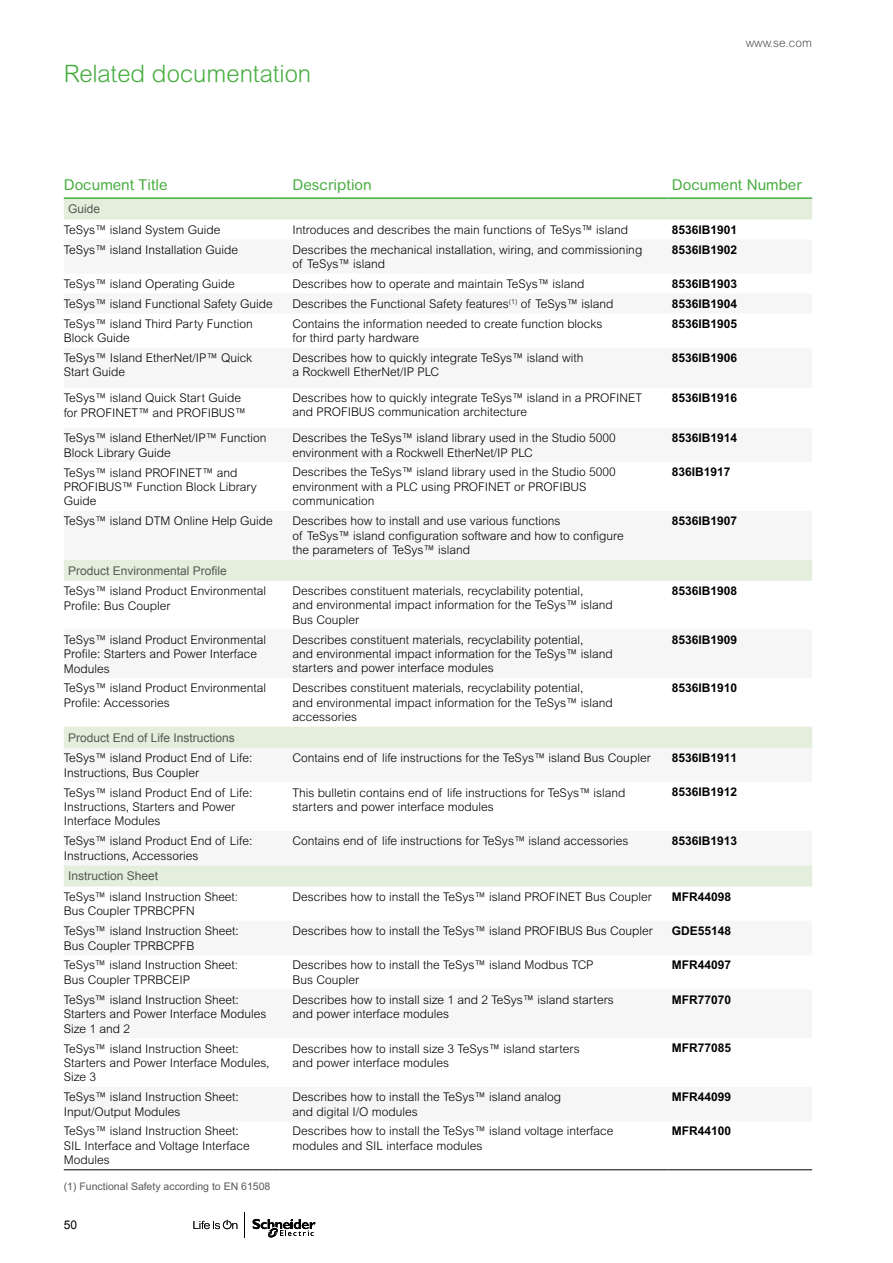
<style>
.page{position:relative;width:893px;height:1263px;background:#fff}
.page>*{position:absolute;margin:0;border:0;box-sizing:border-box;transform-origin:0 0}
.t1{font:300 24px "Arial Rounded MT Pro";color:#48ad40}
.t2{font:15px "Arial Rounded MT Pro";color:#48ad40}
.t3{font:300 12px/14.4px "Arial MT Pro";color:#000}
.t4{font:700 12px "Arial MT Pro";color:#000}
.t5{font:300 12px/14.4px "Arial Rounded MT Pro";color:#000}
.t6{font:12px "Arial";color:#575756}
.t7{font:300 12px "Arial Rounded MT Pro";color:#575756}
.t8{font:12px "Arial";color:#000}
.t9{font:10.5px "Arial MT Pro";color:#575756}
.s1{font-family:"Arial Rounded MT Pro"}
</style>
<div class="page">
<svg style="left:193px;top:1220px;width:44px;height:9px"></svg>
<svg style="left:253px;top:1219px;width:62px;height:19px"></svg>
<div style="left:64px;top:199px;width:748px;height:21px;background:#e3efdc"></div>
<svg style="left:64px;top:559px;width:748px;height:328px"></svg>
<hr style="left:64px;top:1169px;width:216px;height:1px;background:#000">
<hr style="left:280px;top:1169px;width:388px;height:1px;background:#000">
<hr style="left:668px;top:1169px;width:144px;height:1px;background:#000">
<hr style="left:64px;top:197px;width:216px;height:2px;background:#48ad40">
<hr style="left:280px;top:197px;width:388px;height:2px;background:#48ad40">
<hr style="left:668px;top:197px;width:144px;height:2px;background:#48ad40">
<hr style="left:892px;top:571px;width:1px;height:76px;background:#48ad40">
<hr style="left:892px;top:424px;width:1px;height:147px;background:#48ad40">
<h1 class="t1" style="left:64px;top:59px;width:249px">Related documentation</h1>
<p class="t7" style="left:746px;top:36px;width:68px">www.se.com</p>
<p class="t2" style="left:64px;top:176px;width:105px">Document Title</p>
<p class="t2" style="left:293px;top:176px;width:81px">Description</p>
<p class="t2" style="left:672px;top:176px;width:132px">Document Number</p>
<p class="t6" style="left:68px;top:201px;width:34px">Guide</p>
<p class="t3" style="left:64px;top:223px;width:158px"><span class="s1">TeSys</span>™ island System Guide</p>
<p class="t3" style="left:293px;top:223px;width:337px">Introduces and describes the main functions of <span class="s1">TeSys</span>™ island</p>
<p class="t4" style="left:672px;top:222px;width:67px">8536IB1901</p>
<p class="t3" style="left:64px;top:243px;width:176px"><span class="s1">TeSys</span>™ island Installation Guide</p>
<p class="t3" style="left:293px;top:242px;width:351px">Describes the mechanical installation, wiring, and commissioning of <span class="s1">TeSys</span>™ island</p>
<p class="t4" style="left:672px;top:242px;width:67px">8536IB1902</p>
<p class="t3" style="left:64px;top:277px;width:173px"><span class="s1">TeSys</span>™ island Operating Guide</p>
<p class="t3" style="left:293px;top:277px;width:293px">Describes how to operate and maintain <span class="s1">TeSys</span>™ island</p>
<p class="t4" style="left:672px;top:276px;width:67px">8536IB1903</p>
<p class="t3" style="left:64px;top:297px;width:211px"><span class="s1">TeSys</span>™ island Functional Safety Guide</p>
<p class="t3" style="left:293px;top:297px;width:322px">Describes the Functional Safety features<sup>(1)</sup> of <span class="s1">TeSys</span>™ island</p>
<p class="t4" style="left:672px;top:296px;width:67px">8536IB1904</p>
<p class="t3" style="left:64px;top:317px;width:190px"><span class="s1">TeSys</span>™ island Third Party Function<br>Block Guide</p>
<p class="t3" style="left:293px;top:316px;width:311px">Contains the information needed to create function blocks for third party hardware</p>
<p class="t4" style="left:672px;top:316px;width:67px">8536IB1905</p>
<p class="t3" style="left:64px;top:351px;width:190px"><span class="s1">TeSys</span>™ Island EtherNet/IP™ Quick<br>Start Guide</p>
<p class="t3" style="left:293px;top:351px;width:292px">Describes how to quickly integrate <span class="s1">TeSys</span>™ island with a Rockwell EtherNet/IP PLC</p>
<p class="t4" style="left:672px;top:351px;width:67px">8536IB1906</p>
<p class="t3" style="left:64px;top:391px;width:184px"><span class="s1">TeSys</span>™ island Quick Start Guide for PROFINET™ and PROFIBUS™</p>
<p class="t3" style="left:293px;top:391px;width:351px">Describes how to quickly integrate TeSys™ island in a PROFINET and PROFIBUS communication architecture</p>
<p class="t4" style="left:672px;top:391px;width:67px">8536IB1916</p>
<p class="t3" style="left:64px;top:431px;width:204px"><span class="s1">TeSys</span>™ island EtherNet/IP™ Function<br>Block Library Guide</p>
<p class="t3" style="left:293px;top:431px;width:325px">Describes the <span class="s1">TeSys</span>™ island library used in the Studio 5000 environment with a Rockwell EtherNet/IP PLC</p>
<p class="t4" style="left:672px;top:431px;width:67px">8536IB1914</p>
<p class="t3" style="left:64px;top:465px;width:195px"><span class="s1">TeSys</span>™ island PROFINET™ and<br>PROFIBUS™ Function Block Library<br>Guide</p>
<p class="t3" style="left:293px;top:465px;width:325px">Describes the TeSys™ island library used in the Studio 5000 environment with a PLC using PROFINET or PROFIBUS communication</p>
<p class="t4" style="left:672px;top:465px;width:60px">836IB1917</p>
<p class="t3" style="left:64px;top:514px;width:211px"><span class="s1">TeSys</span>™ island DTM Online Help Guide</p>
<p class="t3" style="left:293px;top:514px;width:333px">Describes how to install and use various functions<br>of <span class="s1">TeSys</span>™ island configuration software and how to configure the parameters of <span class="s1">TeSys</span>™ island</p>
<p class="t4" style="left:672px;top:514px;width:67px">8536IB1907</p>
<p class="t6" style="left:68px;top:562px;width:160px">Product Environmental Profile</p>
<p class="t3" style="left:64px;top:584px;width:204px"><span class="s1">TeSys</span>™ island Product Environmental<br>Profile: Bus Coupler</p>
<p class="t3" style="left:293px;top:584px;width:322px">Describes constituent materials, recyclability potential,<br>and environmental impact information for the <span class="s1">TeSys</span>™ island<br>Bus Coupler</p>
<p class="t4" style="left:672px;top:584px;width:67px">8536IB1908</p>
<p class="t3" style="left:64px;top:632px;width:204px"><span class="s1">TeSys</span>™ island Product Environmental<br>Profile: Starters and Power Interface<br>Modules</p>
<p class="t3" style="left:293px;top:632px;width:322px">Describes constituent materials, recyclability potential,<br>and environmental impact information for the <span class="s1">TeSys</span>™ island starters and power interface modules</p>
<p class="t4" style="left:672px;top:632px;width:67px">8536IB1909</p>
<p class="t3" style="left:64px;top:681px;width:204px"><span class="s1">TeSys</span>™ island Product Environmental<br>Profile: Accessories</p>
<p class="t3" style="left:293px;top:681px;width:322px">Describes constituent materials, recyclability potential,<br>and environmental impact information for the <span class="s1">TeSys</span>™ island accessories</p>
<p class="t4" style="left:672px;top:681px;width:67px">8536IB1910</p>
<p class="t6" style="left:68px;top:729px;width:168px">Product End of Life Instructions</p>
<p class="t3" style="left:64px;top:751px;width:190px"><span class="s1">TeSys</span>™ island Product End of Life:<br>Instructions, Bus Coupler</p>
<p class="t3" style="left:293px;top:751px;width:360px">Contains end of life instructions for the <span class="s1">TeSys</span>™ island Bus Coupler</p>
<p class="t4" style="left:672px;top:751px;width:67px">8536IB1911</p>
<p class="t3" style="left:64px;top:785px;width:190px"><span class="s1">TeSys</span>™ island Product End of Life:<br>Instructions, Starters and Power<br>Interface Modules</p>
<p class="t3" style="left:293px;top:785px;width:335px">This bulletin contains end of life instructions for <span class="s1">TeSys</span>™ island starters and power interface modules</p>
<p class="t4" style="left:672px;top:785px;width:67px">8536IB1912</p>
<p class="t3" style="left:64px;top:834px;width:190px"><span class="s1">TeSys</span>™ island Product End of Life:<br>Instructions, Accessories</p>
<p class="t3" style="left:293px;top:834px;width:338px">Contains end of life instructions for <span class="s1">TeSys</span>™ island accessories</p>
<p class="t4" style="left:672px;top:834px;width:67px">8536IB1913</p>
<p class="t6" style="left:68px;top:868px;width:92px">Instruction Sheet</p>
<p class="t5" style="left:64px;top:890px;width:176px">TeSys™ island Instruction Sheet:<br>Bus Coupler TPRBCPFN</p>
<p class="t3" style="left:293px;top:890px;width:361px">Describes how to install the <span class="s1">TeSys</span>™ island PROFINET Bus Coupler</p>
<p class="t4" style="left:672px;top:889px;width:61px">MFR44098</p>
<p class="t3" style="left:64px;top:924px;width:176px"><span class="s1">TeSys™</span> island Instruction Sheet:<br>Bus Coupler TPRBCPFB</p>
<p class="t3" style="left:293px;top:924px;width:362px">Describes how to install the <span class="s1">TeSys</span>™ island PROFIBUS Bus Coupler</p>
<p class="t4" style="left:672px;top:924px;width:61px">GDE55148</p>
<p class="t5" style="left:64px;top:958px;width:176px">TeSys™ island Instruction Sheet:<br>Bus Coupler TPRBCEIP</p>
<p class="t3" style="left:293px;top:958px;width:303px">Describes how to install the <span class="s1">TeSys</span>™ island Modbus TCP<br>Bus Coupler</p>
<p class="t4" style="left:672px;top:958px;width:61px">MFR44097</p>
<p class="t3" style="left:64px;top:993px;width:204px"><span class="s1">TeSys™</span> island Instruction Sheet:<br>Starters and Power Interface Modules<br>Size 1 and 2</p>
<p class="t3" style="left:293px;top:993px;width:323px">Describes how to install size 1 and 2 <span class="s1">TeSys</span>™ island starters and power interface modules</p>
<p class="t4" style="left:672px;top:992px;width:61px">MFR77070</p>
<p class="t3" style="left:64px;top:1041px;width:207px"><span class="s1">TeSys™</span> island Instruction Sheet:<br>Starters and Power Interface Modules,<br>Size 3</p>
<p class="t3" style="left:293px;top:1041px;width:289px">Describes how to install size 3 <span class="s1">TeSys</span>™ island starters and power interface modules</p>
<p class="t4" style="left:672px;top:1041px;width:61px">MFR77085</p>
<p class="t3" style="left:64px;top:1090px;width:176px"><span class="s1">TeSys</span>™ island Instruction Sheet:<br>Input/Output Modules</p>
<p class="t3" style="left:293px;top:1090px;width:270px">Describes how to install the <span class="s1">TeSys</span>™ island analog and digital I/O modules</p>
<p class="t4" style="left:672px;top:1090px;width:61px">MFR44099</p>
<p class="t3" style="left:64px;top:1124px;width:187px">TeSys™ island Instruction Sheet:<br>SIL Interface and Voltage Interface<br>Modules</p>
<p class="t3" style="left:293px;top:1124px;width:322px">Describes how to install the TeSys™ island voltage interface modules and SIL interface modules</p>
<p class="t4" style="left:672px;top:1124px;width:61px">MFR44100</p>
<p class="t9" style="left:64px;top:1180px;width:208px">(1) Functional Safety according to EN 61508</p>
<p class="t8" style="left:64px;top:1217px;width:15px">50</p>
</div>
